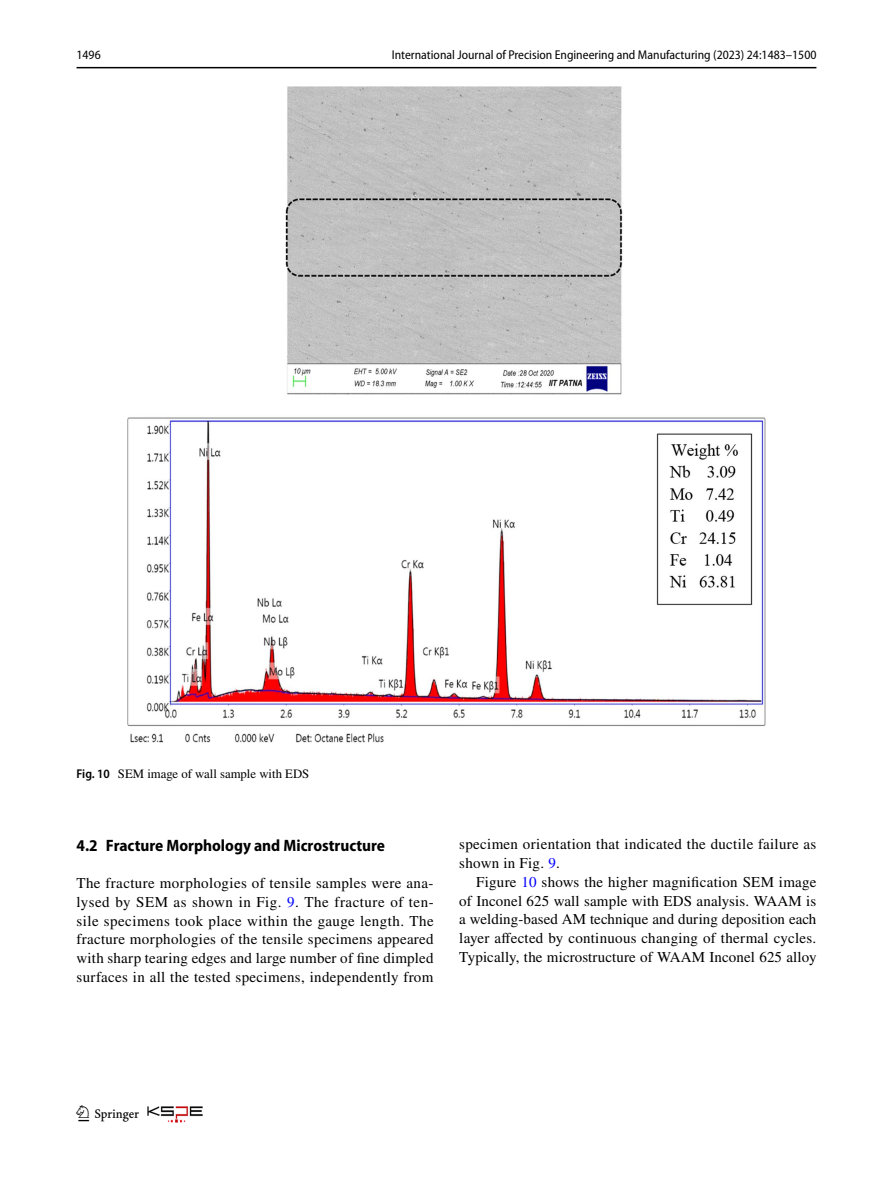
<style>
.page{position:relative;width:893px;height:1187px;background:#fff}
.page>*{position:absolute;margin:0;border:0;box-sizing:border-box;transform-origin:0 0}
.t1{font:22.5px "Springnew Regular 2";color:#000}
.t2{font:700 semi-condensed 16.5px "Myriad Pro";color:#000}
.t3{font:15px/18.8px "STIX";letter-spacing:.02em;color:#000;text-align:justify}
.t4{font:semi-condensed 12.75px "Myriad Pro";color:#000}
.t5{font:12.75px "STIX";color:#000}
.s1{font-family:"Myriad Pro";font-weight:600;font-stretch:semi-condensed}
.s2{color:#00f}
</style>
<div class="page">
<hr style="left:77px;top:67px;width:739px;height:1px;background:#000">
<img style="left:148px;top:1106px;width:54px;height:16px">
<img style="left:128px;top:87px;width:637px;height:656px">
<p class="t4" style="left:77px;top:48px;width:26px">1496</p>
<p class="t4" style="left:392px;top:48px;width:426px">International Journal of Precision Engineering and Manufacturing (2023) 24:1483–1500</p>
<p class="t5" style="left:77px;top:765px;width:234px"><span class="s1">Fig. 10</span> SEM image of wall sample with EDS</p>
<p class="t2" style="left:77px;top:835px;width:310px">4.2 Fracture Morphology and Microstructure</p>
<p class="t3" style="left:77px;top:874px;width:359px">The fracture morphologies of tensile samples were ana&shy;lysed by SEM as shown in Fig. <span class="s2">9</span>. The fracture of ten&shy;sile specimens took place within the gauge length. The fracture morphologies of the tensile specimens appeared with sharp tearing edges and large number of fine dimpled surfaces in all the tested specimens, independently from</p>
<p class="t3" style="left:459px;top:836px;width:359px">specimen orientation that indicated the ductile failure as shown in Fig. <span class="s2">9</span>.</p>
<p class="t3" style="left:459px;top:873px;width:359px;text-indent:17px">Figure <span class="s2">10</span> shows the higher magnification SEM image of Inconel 625 wall sample with EDS analysis. WAAM is a welding-based AM technique and during deposition each layer affected by continuous changing of thermal cycles.<br>Typically, the microstructure of WAAM Inconel 625 alloy</p>
<h1 class="t1" style="left:79px;top:1096px;width:62px">1 3</h1>
</div>
